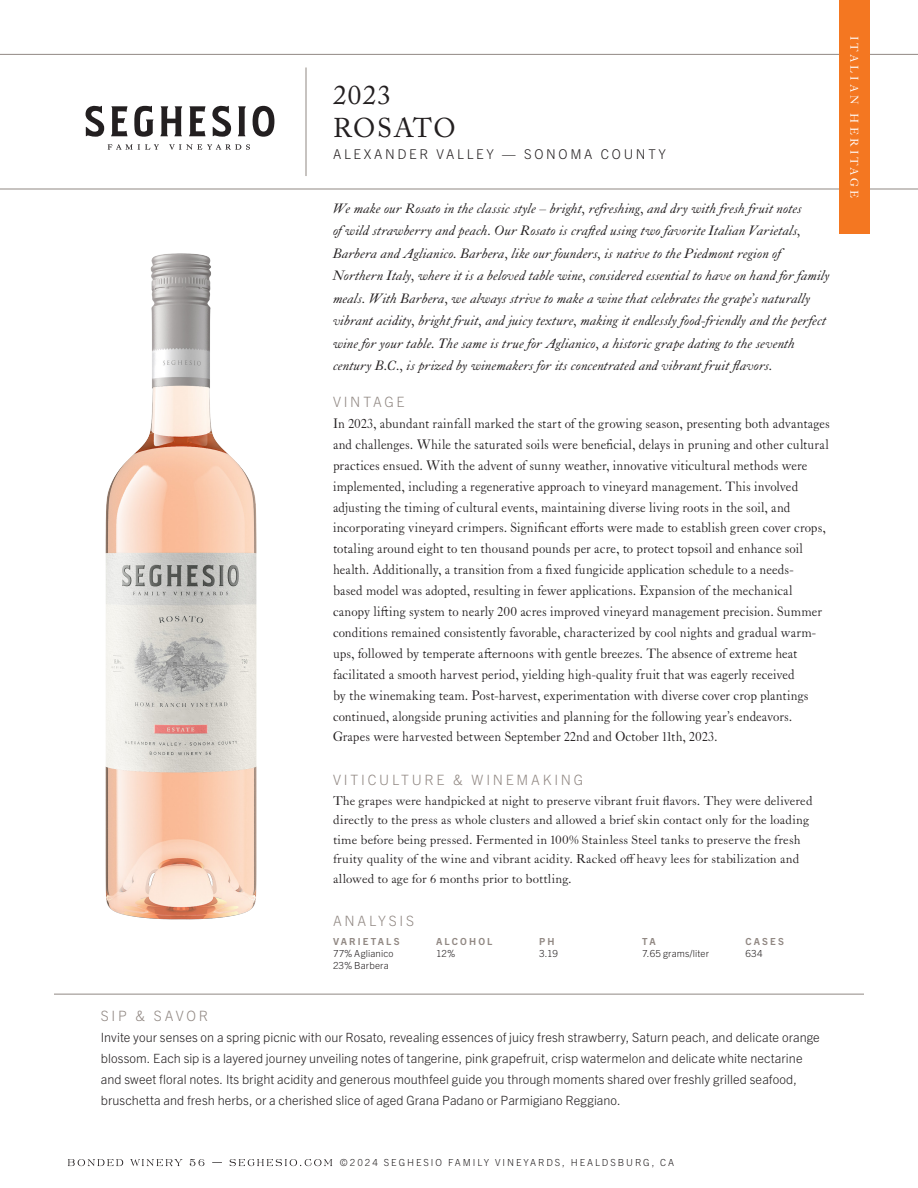
<style>
.page{position:relative;width:918px;height:1188px;background:#fff}
.page>*{position:absolute;margin:0;border:0;box-sizing:border-box;transform-origin:0 0}
.t1{font:27px/32.4px "Adobe Caslon Pro";letter-spacing:.05em;color:#231f20}
.Subhead{font:300 14.25px "Trade Gothic Next LT Pro";letter-spacing:.195em;color:#918883}
.Sip_Savor_subhead{font:300 14.25px "Trade Gothic Next LT Pro";letter-spacing:.195em;color:#918883}
.Main_Body_copy{font:13.65px/20.9px "LTC Caslon Pro";color:#231f20;scale:.93 1}
.Intro_copy{font:italic 13.5px/22.5px "LTC Caslon Pro";letter-spacing:.005em;color:#231f20}
.t2{font:300 13.5px "Trade Gothic Next LT Pro";letter-spacing:.2em;color:#231f20}
.Sip_Savor{font:300 12.75px/21px "Trade Gothic Next LT Pro";letter-spacing:.005em;color:#231f20}
.Main_Body_copy-2{font:12.75px/19.5px "LTC Caslon Pro";color:#231f20}
.t3{font:11.25px "LTC Caslon Pro";letter-spacing:.27em;color:#fff}
.Analysis_-_body{font:300 9.75px "Trade Gothic Next LT Pro";letter-spacing:.2em;color:#231f20}
.Analysis_-_body-2{font:300 9.75px "Trade Gothic Next LT Pro";letter-spacing:.015em;color:#231f20}
.Analysis_-_subhead{font:700 9.75px "Trade Gothic Next LT Pro";letter-spacing:.22em;color:#918883}
.Analysis_-_body-3{font:300 9.75px "Trade Gothic Next LT Pro";letter-spacing:.15em;color:#231f20}
.Analysis_-_body-4{font:700 9.75px "Trade Gothic Next LT Pro";color:#918883}
</style>
<div class="page">
<hr style="left:0;top:189px;width:918px;height:1px;background:#918883">
<hr style="left:54px;top:994px;width:810px;height:1px;background:#918883">
<hr style="left:0;top:54px;width:918px;height:1px;background:#918883">
<hr style="left:306px;top:68px;width:1px;height:108px;background:#918883">
<div style="left:839px;top:0;width:31px;height:234px;background:#f47721"></div>
<svg style="left:86px;top:106px;width:18px;height:31px"></svg>
<svg style="left:111px;top:106px;width:17px;height:30px"></svg>
<svg style="left:134px;top:106px;width:20px;height:31px"></svg>
<svg style="left:160px;top:106px;width:22px;height:30px"></svg>
<svg style="left:189px;top:106px;width:17px;height:30px"></svg>
<svg style="left:212px;top:106px;width:19px;height:31px"></svg>
<svg style="left:238px;top:106px;width:8px;height:30px"></svg>
<svg style="left:253px;top:106px;width:21px;height:31px"></svg>
<svg style="left:108px;top:144px;width:51px;height:6px"></svg>
<svg style="left:169px;top:144px;width:81px;height:6px"></svg>
<svg style="left:68px;top:1159px;width:264px;height:7px"></svg>
<img style="left:105px;top:253px;width:152px;height:667px">
<h1 class="t1" style="left:333px;top:79px;width:124px">2023<br>ROSATO</h1>
<p class="t2" style="left:333px;top:145px;width:334px">ALEXANDER VALLEY — SONOMA COUNTY</p>
<p class="Intro_copy" style="left:333px;top:198px;width:498px">We make our Rosato in the classic style – bright, refreshing, and dry with fresh fruit notes ofwild strawberry and peach. Our Rosato is crafted using two favorite Italian Varietals, Barbera and Aglianico. Barbera, like our founders, is native to the Piedmont region of Northern Italy, where it is a beloved table wine, considered essential to have on hand for family meals. With Barbera, we always strive to make a wine that celebrates the grape’s naturally vibrant acidity, bright fruit, and juicy texture, making it endlessly food-friendly and the perfect wine for your table. The same is true for Aglianico, a historic grape dating to the seventh century B.C., is prized by winemakers for its concentrated and vibrant fruit flavors.</p>
<p class="Subhead" style="left:333px;top:392px;width:73px">VINTAGE</p>
<p class="Main_Body_copy" style="left:333px;top:414px;width:536px">In 2023, abundant rainfall marked the start of the growing season, presenting both advantages and challenges. While the saturated soils were beneficial, delays in pruning and other cultural practices ensued. With the advent of sunny weather, innovative viticultural methods were implemented, including a regenerative approach to vineyard management. This involved adjusting the timing of cultural events, maintaining diverse living roots in the soil, and incorporating vineyard crimpers. Significant efforts were made to establish green cover crops, totaling around eight to ten thousand pounds per acre, to protect topsoil and enhance soil health. Additionally, a transition from a fixed fungicide application schedule to a needs-<br>based model was adopted, resulting in fewer applications. Expansion of the mechanical canopy lifting system to nearly 200 acres improved vineyard management precision. Summer conditions remained consistently favorable, characterized by cool nights and gradual warm&shy;ups, followed by temperate afternoons with gentle breezes. The absence of extreme heat facilitated a smooth harvest period, yielding high-quality fruit that was eagerly received<br>by the winemaking team. Post-harvest, experimentation with diverse cover crop plantings continued, alongside pruning activities and planning for the following year’s endeavors.<br>Grapes were harvested between September 22nd and October 11th, 2023.</p>
<p class="Subhead" style="left:333px;top:770px;width:252px">VITICULTURE &amp; WINEMAKING</p>
<p class="Main_Body_copy-2" style="left:333px;top:791px;width:481px">The grapes were handpicked at night to preserve vibrant fruit flavors. They were delivered directly to the press as whole clusters and allowed a brief skin contact only for the loading time before being pressed. Fermented in 100% Stainless Steel tanks to preserve the fresh fruity quality of the wine and vibrant acidity. Racked off heavy lees for stabilization and allowed to age for 6 months prior to bottling.</p>
<p class="Subhead" style="left:333px;top:911px;width:83px">ANALYSIS</p>
<p class="Analysis_-_subhead" style="left:333px;top:935px;width:68px">VARIETALS</p>
<p class="Analysis_-_body-2" style="left:333px;top:947px;width:62px">77% Aglianico</p>
<p class="Analysis_-_body-2" style="left:333px;top:959px;width:57px">23% Barbera</p>
<p class="Analysis_-_subhead" style="left:436px;top:935px;width:58px">ALCOHOL</p>
<p class="Analysis_-_body-3" style="left:436px;top:947px;width:20px">12%</p>
<p class="Analysis_-_subhead" style="left:745px;top:935px;width:40px">CASES</p>
<p class="Analysis_-_body-3" style="left:745px;top:947px;width:19px">634</p>
<p class="Analysis_-_body-4" style="left:539px;top:935px;width:17px">PH</p>
<p class="Analysis_-_body-3" style="left:539px;top:947px;width:20px">3.19</p>
<p class="Analysis_-_subhead" style="left:642px;top:935px;width:15px">TA</p>
<p class="Analysis_-_body-2" style="left:642px;top:947px;width:68px">7.65 grams/liter</p>
<p class="Sip_Savor_subhead" style="left:101px;top:1005px;width:109px">SIP &amp; SAVOR</p>
<p class="Sip_Savor" style="left:101px;top:1026px;width:721px">Invite your senses on a spring picnic with our Rosato, revealing essences of juicy fresh strawberry, Saturn peach, and delicate orange blossom. Each sip is a layered journey unveiling notes of tangerine, pink grapefruit, crisp watermelon and delicate white nectarine and sweet floral notes. Its bright acidity and generous mouthfeel guide you through moments shared over freshly grilled seafood, bruschetta and fresh herbs, or a cherished slice of aged Grana Padano or Parmigiano Reggiano.</p>
<p class="t3" style="left:860px;top:36px;width:163px;rotate:90deg">ITALIAN HERITAGE</p>
<p class="Analysis_-_body" style="left:340px;top:1156px;width:336px">©2024 SEGHESIO FAMILY VINEYARDS, HEALDSBURG, CA</p>
</div>
